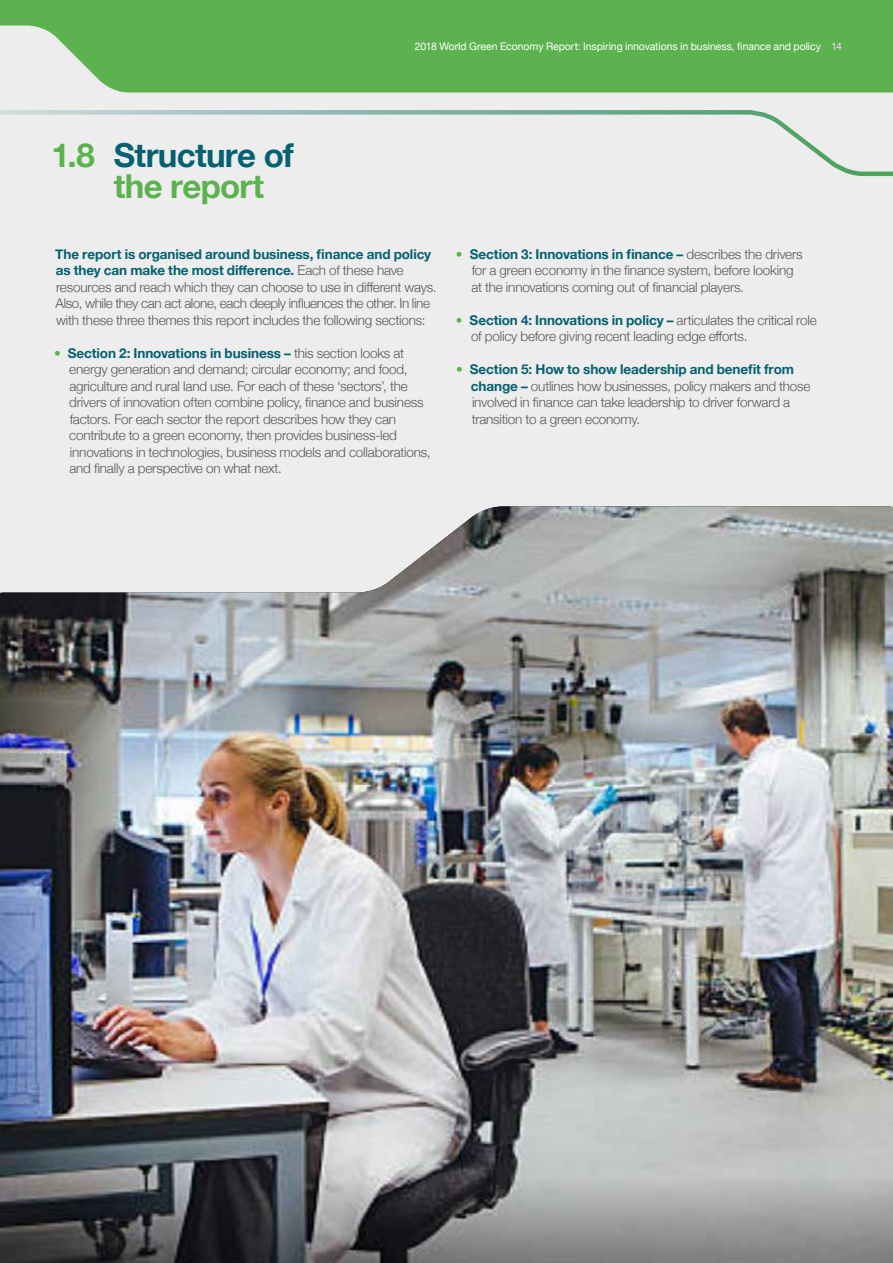
<style>
.page{position:relative;width:893px;height:1263px;background:#ededed}
.page>*{position:absolute;margin:0;border:0;box-sizing:border-box;transform-origin:0 0}
.t1{font:700 33px/31.3px "Helvetica Neue";letter-spacing:-.02em;color:#5bb24e}
.t2{font:300 13.5px/16.5px "Helvetica Neue";letter-spacing:-.015em;color:#575756}
.t3{font:10.5px "Helvetica Neue";letter-spacing:-.005em;color:#fff}
.s1{color:#036171}
.s2{color:#575756}
.s3{font-weight:700;color:#036171}
.s4{color:#5bb24e}
</style>
<div class="page">
<div style="left:0;top:0;width:893px;height:92px;background:#5bb24e"></div>
<svg style="left:0;top:110px;width:893px;height:67px"></svg>
<img style="left:0;top:506px;width:893px;height:757px">
<h1 class="t1" style="left:114px;top:140px;width:182px;text-indent:-62px">1.8 <span class="s1">Structure of </span>the report</h1>
<p class="t3" style="left:415px;top:39px;width:429px">2018 World Green Economy Report: Inspiring innovations in business, finance and policy <span class="s2">14</span></p>
<p class="t2" style="left:55px;top:245px;width:383px"><span class="s3">The report is organised around business, finance and policy as they can make the most difference.</span> Each of these have resources and reach which they can choose to use in different ways.<br>Also, while they can act alone, each deeply influences the other. In line with these three themes this report includes the following sections:</p>
<p class="t2" style="left:69px;top:344px;width:363px;text-indent:-15px"><span class="s4">•</span> <span class="s3">Section 2: Innovations in business –</span> this section looks at energy generation and demand; circular economy; and food, agriculture and rural land use. For each of these ‘sectors’, the drivers of innovation often combine policy, finance and business factors. For each sector the report describes how they can contribute to a green economy, then provides business-led innovations in technologies, business models and collaborations, and finally a perspective on what next.</p>
<p class="t2" style="left:471px;top:245px;width:333px;text-indent:-15px"><span class="s4">•</span> <span class="s3">Section 3: Innovations in finance –</span> describes the drivers for a green economy in the finance system, before looking at the innovations coming out of financial players.</p>
<p class="t2" style="left:471px;top:311px;width:347px;text-indent:-15px"><span class="s4">•</span> <span class="s3">Section 4: Innovations in policy –</span> articulates the critical role of policy before giving recent leading edge efforts.</p>
<p class="t2" style="left:471px;top:360px;width:341px;text-indent:-15px"><span class="s4">•</span> <span class="s3">Section 5: How to show leadership and benefit from change –</span> outlines how businesses, policy makers and those involved in finance can take leadership to driver forward a transition to a green economy.</p>
</div>
